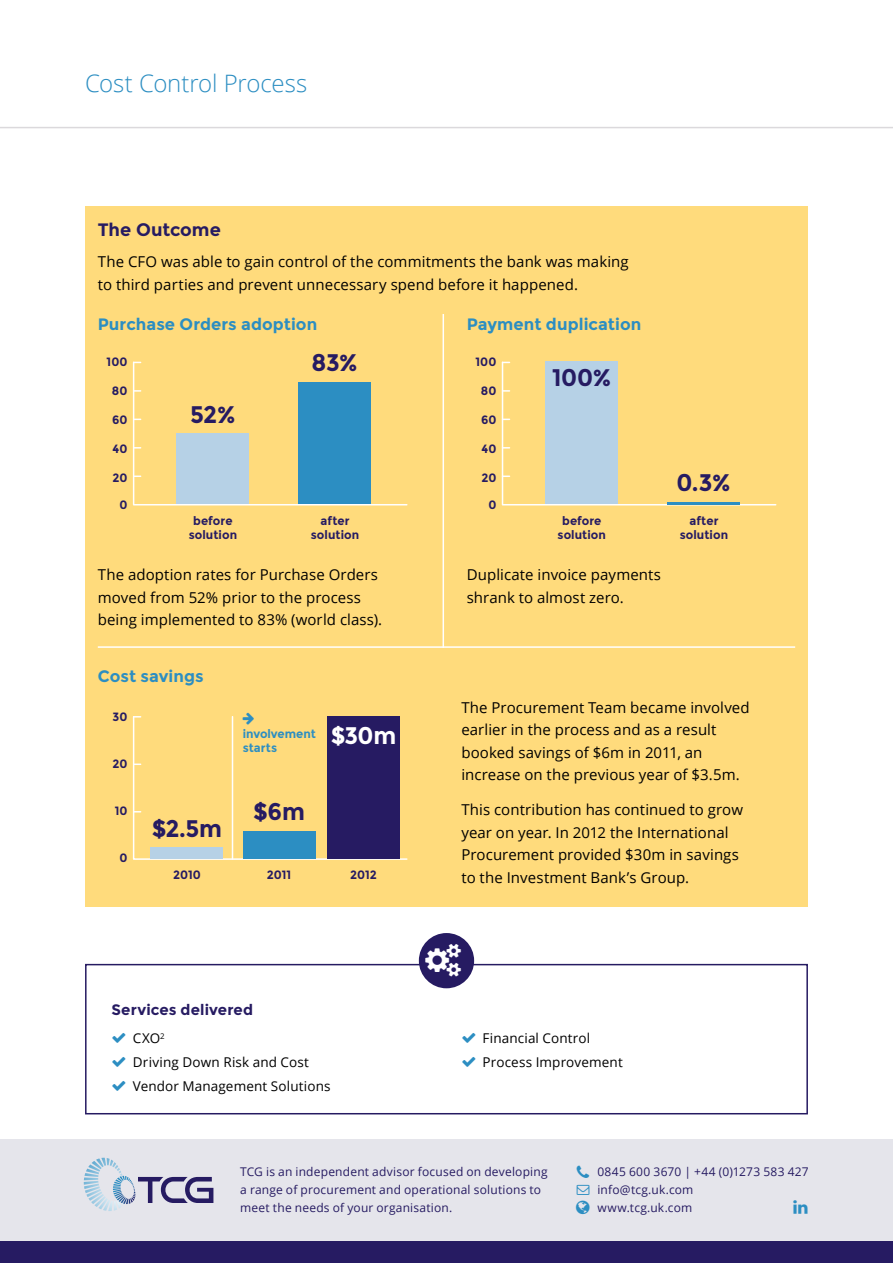
<style>
.page{position:relative;width:893px;height:1263px;background:#fff}
.page>*{position:absolute;margin:0;border:0;box-sizing:border-box;transform-origin:0 0}
.t1{font:700 24px "Montserrat";letter-spacing:-.01em;color:#261b62}
.t2{font:300 24px "Open Sans";letter-spacing:-.005em;color:#2c8ec2}
.t3{font:700 24px "Montserrat";color:#fff}
.t4{font:700 18px "Montserrat";color:#261b62}
.t5{font:700 16.5px "Montserrat";letter-spacing:.005em;color:#2c8ec2}
.t6{font:15px/22.5px "Open Sans";letter-spacing:.005em;color:#000}
.t7{font:700 15px "Montserrat";letter-spacing:.01em;color:#261b62}
.t8{font:13.5px/23.7px "Open Sans";letter-spacing:.01em;color:#000}
.t9{font:12px/18px "Open Sans";letter-spacing:.015em;color:#261b62}
.t10{font:700 12px/14.2px "Montserrat";letter-spacing:.005em;color:#261b62;text-align:center}
.t11{font:700 12px/14.2px "Montserrat";color:#2c8ec2}
</style>
<div class="page">
<hr style="left:0;top:127px;width:893px;height:1px;background:#dbd9dc">
<div style="left:0;top:1140px;width:893px;height:102px;background:#e5e5eb"></div>
<div style="left:0;top:1242px;width:893px;height:21px;background:#261b62"></div>
<svg style="left:84px;top:1158px;width:129px;height:45px"></svg>
<div style="left:85px;top:206px;width:723px;height:700px;background:#ffdb7c"></div>
<div style="left:85px;top:964px;width:723px;height:150px;border:2px solid #261b62"></div>
<div style="left:419px;top:933px;width:55px;height:55px;background:#261b62;border-radius:50%"></div>
<svg style="left:132px;top:361px;width:276px;height:145px"></svg>
<div style="left:177px;top:433px;width:72px;height:71px;background:#b6d1e6"></div>
<div style="left:299px;top:382px;width:72px;height:122px;background:#2c8ec2"></div>
<svg style="left:501px;top:361px;width:276px;height:145px"></svg>
<div style="left:546px;top:361px;width:72px;height:143px;background:#b6d1e6"></div>
<hr style="left:667px;top:502px;width:73px;height:2px;background:#2c8ec2">
<hr style="left:98px;top:646px;width:697px;height:2px;background:#fff">
<hr style="left:443px;top:314px;width:1px;height:334px;background:#fff">
<svg style="left:132px;top:716px;width:276px;height:144px"></svg>
<h1 class="t2" style="left:85px;top:67px;width:224px">Cost Control Process</h1>
<p class="t4" style="left:98px;top:219px;width:125px">The Outcome</p>
<p class="t6" style="left:98px;top:250px;width:532px">The CFO was able to gain control of the commitments the bank was making to third parties and prevent unnecessary spend before it happened.</p>
<p class="t5" style="left:98px;top:315px;width:221px">Purchase Orders adoption</p>
<p class="t10" style="left:107px;top:355px;width:23px">100</p>
<p class="t10" style="left:112px;top:384px;width:17px">80</p>
<p class="t10" style="left:112px;top:413px;width:17px">60</p>
<p class="t10" style="left:113px;top:442px;width:16px">40</p>
<p class="t10" style="left:112px;top:471px;width:17px">20</p>
<p class="t10" style="left:120px;top:498px;width:10px">0</p>
<h1 class="t1" style="left:190px;top:400px;width:47px">52%</h1>
<h1 class="t1" style="left:312px;top:349px;width:48px">83%</h1>
<p class="t10" style="left:189px;top:513px;width:50px">before solution</p>
<p class="t10" style="left:311px;top:513px;width:50px">after solution</p>
<p class="t6" style="left:98px;top:563px;width:286px">The adoption rates for Purchase Orders moved from 52% prior to the process being implemented to 83% (world class).</p>
<p class="t5" style="left:98px;top:666px;width:107px">Cost savings</p>
<p class="t10" style="left:113px;top:709px;width:16px">30</p>
<p class="t10" style="left:112px;top:756px;width:17px">20</p>
<p class="t10" style="left:115px;top:803px;width:14px">10</p>
<p class="t10" style="left:120px;top:851px;width:10px">0</p>
<h1 class="t1" style="left:152px;top:814px;width:72px">$2.5m</h1>
<p class="t11" style="left:243px;top:727px;width:74px">involvement starts</p>
<h1 class="t3" style="left:331px;top:721px;width:67px">$30m</h1>
<h1 class="t1" style="left:253px;top:797px;width:53px">$6m</h1>
<p class="t10" style="left:173px;top:867px;width:29px">2010</p>
<p class="t10" style="left:267px;top:867px;width:26px">2011</p>
<p class="t10" style="left:350px;top:867px;width:28px">2012</p>
<p class="t5" style="left:467px;top:315px;width:176px">Payment duplication</p>
<p class="t10" style="left:475px;top:355px;width:23px">100</p>
<p class="t10" style="left:481px;top:384px;width:17px">80</p>
<p class="t10" style="left:481px;top:413px;width:17px">60</p>
<p class="t10" style="left:481px;top:442px;width:16px">40</p>
<p class="t10" style="left:481px;top:471px;width:17px">20</p>
<p class="t10" style="left:488px;top:498px;width:10px">0</p>
<h1 class="t1" style="left:552px;top:363px;width:61px">100%</h1>
<h1 class="t1" style="left:676px;top:468px;width:56px">0.3%</h1>
<p class="t10" style="left:558px;top:513px;width:50px">before solution</p>
<p class="t10" style="left:680px;top:513px;width:50px">after solution</p>
<p class="t6" style="left:467px;top:563px;width:196px">Duplicate invoice payments shrank to almost zero.</p>
<p class="t6" style="left:461px;top:695px;width:290px">The Procurement Team became involved earlier in the process and as a result booked savings of $6m in 2011, an increase on the previous year of $3.5m.</p>
<p class="t6" style="left:461px;top:798px;width:283px">This contribution has continued to grow year on year. In 2012 the International Procurement provided $30m in savings to the Investment Bank’s Group.</p>
<p class="t7" style="left:112px;top:1001px;width:143px">Services delivered</p>
<p class="t8" style="left:133px;top:1026px;width:199px">CXO<sup>2<br></sup>Driving Down Risk and Cost<br>Vendor Management Solutions</p>
<p class="t8" style="left:483px;top:1026px;width:142px">Financial Control<br>Process Improvement</p>
<p class="t9" style="left:240px;top:1162px;width:309px">TCG is an independent advisor focused on developing a range of procurement and operational solutions to meet the needs of your organisation.</p>
<p class="t9" style="left:597px;top:1163px;width:213px">0845 600 3670 | +44 (0)1273 583 427 info@tcg.uk.com<br>www.tcg.uk.com</p>
</div>
